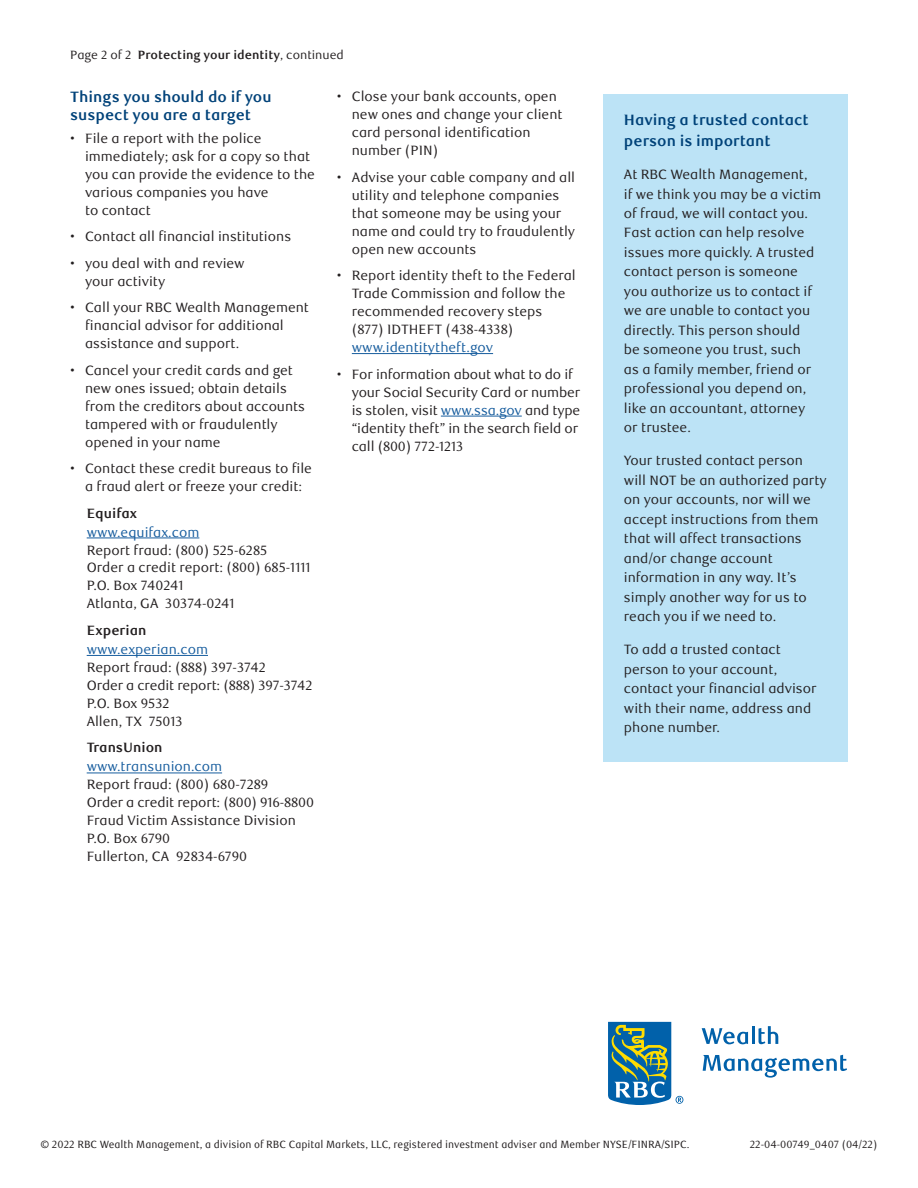
<style>
.page{position:relative;width:918px;height:1188px;background:#fff}
.page>*{position:absolute;margin:0;border:0;box-sizing:border-box;transform-origin:0 0}
.t1{font:700 15px/18px "RBC Text";color:#004279}
.t2{font:13.5px/18px "RBC Text";color:#231f20}
.t3{font:13.5px "RBC Text";color:#175d9e}
.t4{font:700 13.5px "RBC Text";color:#231f20}
.t5{font:700 12px "RBC Text";color:#231f20}
.t6{font:10.5px "RBC Text Cond";color:#231f20}
.s1{font-weight:400}
.s2{color:#175d9e}
</style>
<div class="page">
<svg style="left:608px;top:1022px;width:75px;height:83px"></svg>
<svg style="left:702px;top:1028px;width:46px;height:16px"></svg>
<hr style="left:752px;top:1026px;width:3px;height:18px;background:#0161aa">
<svg style="left:759px;top:1026px;width:19px;height:18px"></svg>
<svg style="left:703px;top:1055px;width:144px;height:23px"></svg>
<hr style="left:87px;top:538px;width:112px;height:1px;background:#175d9e">
<hr style="left:87px;top:655px;width:121px;height:1px;background:#175d9e">
<hr style="left:87px;top:773px;width:135px;height:1px;background:#175d9e">
<hr style="left:352px;top:353px;width:141px;height:1px;background:#175d9e">
<hr style="left:441px;top:416px;width:81px;height:1px;background:#175d9e">
<div style="left:604px;top:94px;width:244px;height:667px;background:#bce3f6"></div>
<p class="t5" style="left:70px;top:47px;width:275px"><span class="s1">Page 2 of 2</span> Protecting your identity<span class="s1">, continued</span></p>
<p class="t1" style="left:70px;top:88px;width:203px">Things you should do if you suspect you are a target</p>
<p class="t2" style="left:85px;top:129px;width:231px;text-indent:-15px">• File a report with the police immediately; ask for a copy so that you can provide the evidence to the various companies you have<br>to contact</p>
<p class="t2" style="left:70px;top:228px;width:223px">• Contact all financial institutions</p>
<p class="t2" style="left:85px;top:254px;width:161px;text-indent:-15px">• you deal with and review your activity</p>
<p class="t2" style="left:85px;top:299px;width:225px;text-indent:-15px">• Call your RBC Wealth Management financial advisor for additional assistance and support.</p>
<p class="t2" style="left:85px;top:361px;width:222px;text-indent:-15px">• Cancel your credit cards and get new ones issued; obtain details from the creditors about accounts tampered with or fraudulently opened in your name</p>
<p class="t2" style="left:70px;top:460px;width:243px;text-align:center">• Contact these credit bureaus to file a fraud alert or freeze your credit:</p>
<p class="t4" style="left:87px;top:505px;width:52px">Equifax</p>
<p class="t3" style="left:87px;top:524px;width:114px">www.equifax.com</p>
<p class="t2" style="left:87px;top:541px;width:226px">Report fraud: (800) 525-6285<br>Order a credit report: (800) 685-1111<br>P.O. Box 740241<br>Atlanta, GA 30374-0241</p>
<p class="t4" style="left:87px;top:622px;width:61px">Experian</p>
<p class="t3" style="left:87px;top:641px;width:123px">www.experian.com</p>
<p class="t2" style="left:87px;top:659px;width:227px">Report fraud: (888) 397-3742<br>Order a credit report: (888) 397-3742<br>P.O. Box 9532<br>Allen, TX 75013</p>
<p class="t4" style="left:87px;top:740px;width:77px">TransUnion</p>
<p class="t3" style="left:87px;top:759px;width:137px">www.transunion.com</p>
<p class="t2" style="left:87px;top:776px;width:229px">Report fraud: (800) 680-7289<br>Order a credit report: (800) 916-8800<br>Fraud Victim Assistance Division<br>P.O. Box 6790<br>Fullerton, CA 92834-6790</p>
<p class="t2" style="left:352px;top:88px;width:212px;text-indent:-15px">• Close your bank accounts, open new ones and change your client card personal identification number (PIN)</p>
<p class="t2" style="left:352px;top:168px;width:225px;text-indent:-15px">• Advise your cable company and all utility and telephone companies that someone may be using your name and could try to fraudulently open new accounts</p>
<p class="t2" style="left:352px;top:267px;width:226px;text-indent:-15px">• Report identity theft to the Federal<br>Trade Commission and follow the recommended recovery steps (877) IDTHEFT (438-4338)</p>
<p class="t3" style="left:352px;top:340px;width:143px">www.identitytheft.gov</p>
<p class="t2" style="left:352px;top:365px;width:230px;text-indent:-15px">• For information about what to do if your Social Security Card or number is stolen, visit <span class="s2">www.ssa.gov</span> and type “identity theft” in the search field or call (800) 772-1213</p>
<p class="t1" style="left:624px;top:110px;width:186px;line-height:21px">Having a trusted contact person is important</p>
<p class="t2" style="left:624px;top:165px;width:199px;line-height:19.5px">At RBC Wealth Management,<br>if we think you may be a victim of fraud, we will contact you.<br>Fast action can help resolve issues more quickly. A trusted contact person is someone you authorize us to contact if we are unable to contact you directly. This person should<br>be someone you trust, such<br>as a family member, friend or professional you depend on, like an accountant, attorney or trustee.</p>
<p class="t2" style="left:624px;top:451px;width:204px;line-height:19.5px">Your trusted contact person will NOT be an authorized party on your accounts, nor will we accept instructions from them that will affect transactions and/or change account information in any way. It’s simply another way for us to reach you if we need to.</p>
<p class="t2" style="left:624px;top:640px;width:194px;line-height:19.5px">To add a trusted contact person to your account, contact your financial advisor with their name, address and phone number.</p>
<p class="t6" style="left:40px;top:1138px;width:651px">© 2022 RBC Wealth Management, a division of RBC Capital Markets, LLC, registered investment adviser and Member NYSE/FINRA/SIPC.</p>
<p class="t6" style="left:750px;top:1138px;width:129px">22-04-00749_0407 (04/22)</p>
</div>
